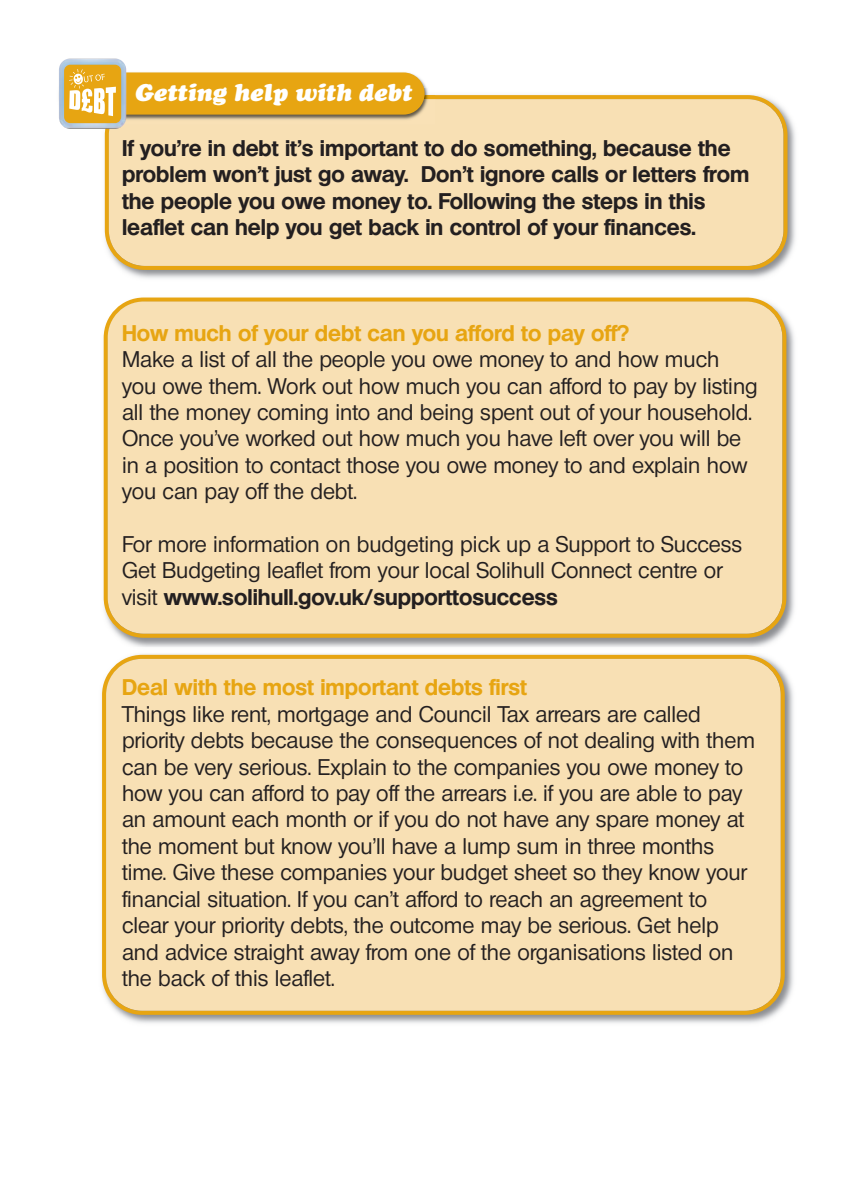
<style>
.page{position:relative;width:842px;height:1191px;background:#fff}
.page>*{position:absolute;margin:0;border:0;box-sizing:border-box;transform-origin:0 0}
.t1{font:italic 24px "Cooper Black Std";color:#fff}
.t2{font:500 22px/26.4px "Olympia";color:#231f20}
.t3{font:700 22px/26.4px "Olympia";color:#231f20}
.t4{font:700 22px "Olympia";color:#e7a512}
.s1{font-weight:700}
</style>
<div class="page">
<img style="left:103px;top:317px;width:692px;height:330px">
<div style="left:104px;top:297px;width:682px;height:341px;background:#f8e0b4"></div>
<img style="left:119px;top:654px;width:675px;height:369px">
<div style="left:102px;top:655px;width:683px;height:359px;background:#f8e0b4"></div>
<img style="left:104px;top:113px;width:692px;height:166px">
<div style="left:105px;top:95px;width:682px;height:175px;background:#f8e0b4"></div>
<img style="left:58px;top:69px;width:377px;height:31px">
<img style="left:145px;top:99px;width:290px;height:26px">
<img style="left:124px;top:115px;width:21px;height:10px">
<div style="left:60px;top:72px;width:365px;height:43px;background:#e7a512;border-radius:21px"></div>
<img style="left:64px;top:58px;width:58px;height:71px">
<img style="left:59px;top:59px;width:67px;height:69px;border-radius:9px">
<svg style="left:64px;top:65px;width:57px;height:58px"></svg>
<p class="t1" style="left:135px;top:84px;width:278px">Getting help with debt</p>
<p class="t3" style="left:122px;top:135px;width:629px">If you’re in debt it’s important to do something, because the problem won’t just go away. Don’t ignore calls or letters from the people you owe money to. Following the steps in this leaflet can help you get back in control of your finances.</p>
<p class="t4" style="left:122px;top:320px;width:509px">How much of your debt can you afford to pay off?</p>
<p class="t2" style="left:122px;top:346px;width:637px">Make a list of all the people you owe money to and how much you owe them. Work out how much you can afford to pay by listing all the money coming into and being spent out of your household.<br>Once you’ve worked out how much you have left over you will be in a position to contact those you owe money to and explain how you can pay off the debt.</p>
<p class="t2" style="left:122px;top:531px;width:622px">For more information on budgeting pick up a Support to Success<br>Get Budgeting leaflet from your local Solihull Connect centre or visit <span class="s1">www.solihull.gov.uk/supporttosuccess</span></p>
<p class="t4" style="left:122px;top:675px;width:406px">Deal with the most important debts first</p>
<p class="t2" style="left:122px;top:701px;width:634px">Things like rent, mortgage and Council Tax arrears are called priority debts because the consequences of not dealing with them can be very serious. Explain to the companies you owe money to how you can afford to pay off the arrears i.e. if you are able to pay an amount each month or if you do not have any spare money at the moment but know you’ll have a lump sum in three months time. Give these companies your budget sheet so they know your financial situation. If you can’t afford to reach an agreement to clear your priority debts, the outcome may be serious. Get help and advice straight away from one of the organisations listed on the back of this leaflet.</p>
</div>
